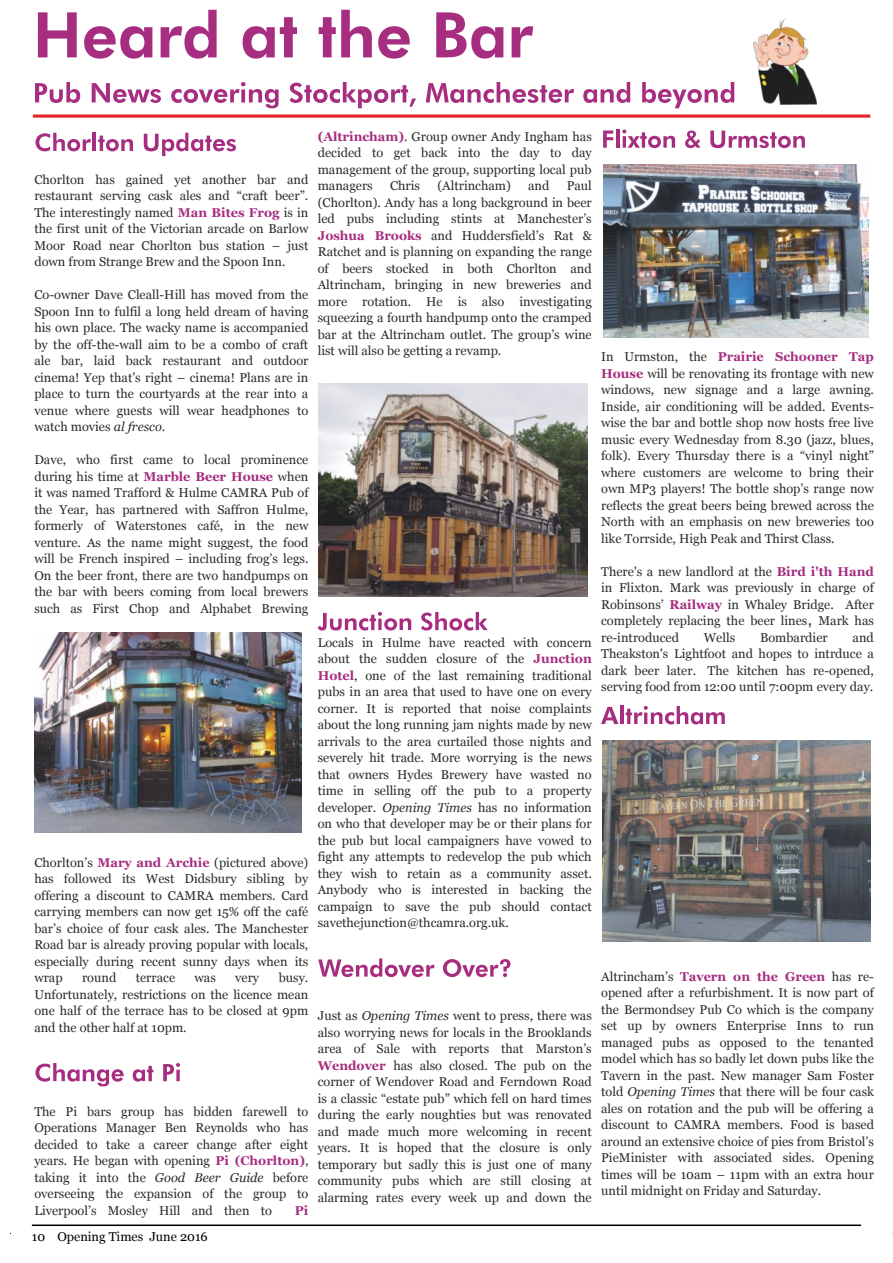
<style>
.page{position:relative;width:893px;height:1263px;background:#fff}
.page>*{position:absolute;margin:0;border:0;box-sizing:border-box;transform-origin:0 0}
.t1{font:12.75px/16.5px "Georgia";color:#2c2b2a;text-align:justify}
.t2{font:12.75px "Georgia";color:#000}
.t3{font:700 12.75px "Georgia";color:#a62d80}
.s1{font-weight:700;color:#a62d80}
.s2{font-style:italic}
.s3{font-family:"Arial";font-size:18px}
</style>
<div class="page">
<hr style="left:32px;top:1224px;width:829px;height:2px;background:#000">
<svg style="left:38px;top:12px;width:39px;height:45px"></svg>
<svg style="left:84px;top:26px;width:68px;height:33px"></svg>
<svg style="left:161px;top:10px;width:56px;height:49px"></svg>
<svg style="left:243px;top:17px;width:54px;height:42px"></svg>
<svg style="left:319px;top:10px;width:53px;height:47px"></svg>
<svg style="left:378px;top:26px;width:32px;height:33px"></svg>
<svg style="left:436px;top:12px;width:67px;height:47px"></svg>
<svg style="left:512px;top:26px;width:21px;height:31px"></svg>
<svg style="left:35px;top:82px;width:45px;height:21px"></svg>
<svg style="left:92px;top:83px;width:69px;height:20px"></svg>
<svg style="left:171px;top:82px;width:108px;height:26px"></svg>
<svg style="left:290px;top:82px;width:126px;height:26px"></svg>
<svg style="left:426px;top:82px;width:148px;height:21px"></svg>
<svg style="left:583px;top:82px;width:47px;height:21px"></svg>
<svg style="left:642px;top:82px;width:92px;height:26px"></svg>
<svg style="left:36px;top:133px;width:55px;height:18px"></svg>
<hr style="left:93px;top:133px;width:3px;height:18px;background:#a62d80">
<svg style="left:98px;top:136px;width:35px;height:15px"></svg>
<svg style="left:144px;top:133px;width:92px;height:23px"></svg>
<svg style="left:36px;top:1063px;width:88px;height:23px"></svg>
<svg style="left:133px;top:1066px;width:20px;height:16px"></svg>
<svg style="left:163px;top:1063px;width:17px;height:18px"></svg>
<svg style="left:318px;top:612px;width:93px;height:18px"></svg>
<svg style="left:421px;top:612px;width:67px;height:18px"></svg>
<svg style="left:318px;top:958px;width:116px;height:19px"></svg>
<svg style="left:443px;top:959px;width:67px;height:18px"></svg>
<svg style="left:603px;top:131px;width:10px;height:17px"></svg>
<hr style="left:616px;top:130px;width:3px;height:18px;background:#a62d80">
<svg style="left:622px;top:130px;width:53px;height:18px"></svg>
<svg style="left:685px;top:131px;width:16px;height:17px"></svg>
<svg style="left:710px;top:131px;width:95px;height:17px"></svg>
<svg style="left:601px;top:707px;width:17px;height:17px"></svg>
<hr style="left:620px;top:706px;width:3px;height:18px;background:#a62d80">
<svg style="left:625px;top:706px;width:100px;height:18px"></svg>
<svg style="left:33px;top:114px;width:837px;height:4px;background:#e95253"></svg>
<img style="left:34px;top:632px;width:267px;height:200px">
<img style="left:319px;top:383px;width:268px;height:213px">
<img style="left:603px;top:164px;width:266px;height:174px">
<img style="left:602px;top:740px;width:268px;height:202px">
<img style="left:753px;top:18px;width:64px;height:86px">
<p class="t1" style="left:34px;top:172px;width:276px">Chorlton has gained yet another bar and restaurant serving cask ales and “craft beer”.<br>The interestingly named <span class="s1">Man Bites Frog</span> is in the first unit of the Victorian arcade on Barlow Moor Road near Chorlton bus station – just down from Strange Brew and the Spoon Inn.</p>
<p class="t1" style="left:34px;top:288px;width:276px">Co-owner Dave Cleall-Hill has moved from the Spoon Inn to fulfil a long held dream of having his own place. The wacky name is accompanied by the off-the-wall aim to be a combo of craft ale bar, laid back restaurant and outdoor cinema! Yep that’s right – cinema! Plans are in place to turn the courtyards at the rear into a venue where guests will wear headphones to watch movies <span class="s2">al fresco</span>.</p>
<p class="t1" style="left:34px;top:453px;width:276px">Dave, who first came to local prominence during his time at <span class="s1">Marble Beer House</span> when it was named Trafford &amp; Hulme CAMRA Pub of the Year, has partnered with Saffron Hulme, formerly of Waterstones café, in the new venture. As the name might suggest, the food will be French inspired – including frog’s legs.<br>On the beer front, there are two handpumps on the bar with beers coming from local brewers such as First Chop and Alphabet Brewing</p>
<p class="t1" style="left:318px;top:129px;width:276px"><span class="s1">(Altrincham)</span>. Group owner Andy Ingham has decided to get back into the day to day management of the group, supporting local pub managers</p>
<p class="t1" style="left:318px;top:179px;width:276px;text-indent:249px">Paul (Chorlton). Andy has a long background in beer led pubs including stints at Manchester’s <span class="s1">Joshua Brooks</span> and Huddersfield’s Rat &amp; Ratchet and is planning on expanding the range of beers stocked in both Chorlton and Altrincham, bringing in new breweries and more rotation. He is also investigating squeezing a fourth handpump onto the cramped bar at the Altrincham outlet. The group’s wine list will also be getting a revamp.</p>
<p class="t1" style="left:390px;top:179px;width:32px">Chris</p>
<p class="t1" style="left:437px;top:179px;width:75px">(Altrincham)</p>
<p class="t1" style="left:528px;top:179px;width:23px">and</p>
<p class="t1" style="left:34px;top:855px;width:276px">Chorlton’s <span class="s1">Mary and Archie</span> (pictured above) has followed its West Didsbury sibling by offering a discount to CAMRA members. Card carrying members can now get 15% off the café bar’s choice of four cask ales. The Manchester Road bar is already proving popular with locals, especially during recent sunny days when its wrap</p>
<p class="t1" style="left:34px;top:970px;width:276px;text-indent:244px">busy.<br>Unfortunately, restrictions on the licence mean one half of the terrace has to be closed at 9pm and the other half at 10pm.</p>
<p class="t1" style="left:82px;top:970px;width:36px">round</p>
<p class="t1" style="left:136px;top:970px;width:41px">terrace</p>
<p class="t1" style="left:195px;top:970px;width:23px">was</p>
<p class="t1" style="left:235px;top:970px;width:25px">very</p>
<p class="t1" style="left:34px;top:1104px;width:276px">The Pi bars group has bidden farewell to Operations Manager Ben Reynolds who has decided to take a career change after eight years. He began with opening <span class="s1">Pi (Chorlton)</span>, taking it into the <span class="s2">Good Beer Guide</span> before overseeing the expansion of the group to Liverpool’s Mosley Hill and then to</p>
<p class="t3" style="left:295px;top:1205px;width:15px">Pi</p>
<p class="t2" style="left:32px;top:1231px;width:177px">10 Opening Times June 2016</p>
<p class="t1" style="left:318px;top:635px;width:276px">Locals in Hulme have reacted with concern about the sudden closure of the <span class="s1">Junction Hotel</span>, one of the last remaining traditional pubs in an area that used to have one on every corner. It is reported that noise complaints about the long running jam nights made by new arrivals to the area curtailed those nights and severely hit trade. More worrying is the news that owners Hydes Brewery have wasted no time in selling off the pub to a property developer. <span class="s2">Opening Times</span> has no information on who that developer may be or their plans for the pub but local campaigners have vowed to fight any attempts to redevelop the pub which they wish to retain as a community asset.<br>Anybody who is interested in backing the campaign to save the pub should contact savethejunction@thcamra.org.uk.</p>
<p class="t1" style="left:318px;top:1008px;width:276px">Just as <span class="s2">Opening Times</span> went to press, there was also worrying news for locals in the Brooklands area of Sale with reports that Marston’s <span class="s1">Wendover</span> has also closed. The pub on the corner of Wendover Road and Ferndown Road is a classic “estate pub” which fell on hard times during the early noughties but was renovated and made much more welcoming in recent years. It is hoped that the closure is only temporary but sadly this is just one of many community pubs which are still closing at alarming rates every week up and down the</p>
<p class="t1" style="left:601px;top:349px;width:274px">In Urmston, the <span class="s1">Prairie Schooner Tap House</span> will be renovating its frontage with new windows, new signage and a large awning.<br>Inside, air conditioning will be added. Events&shy;wise the bar and bottle shop now hosts free live music every Wednesday from 8.30 (jazz, blues, folk). Every Thursday there is a “vinyl night” where customers are welcome to bring their own MP3 players! The bottle shop’s range now reflects the great beers being brewed across the North with an emphasis on new breweries too like Torrside, High Peak and Thirst Class.</p>
<p class="t1" style="left:601px;top:564px;width:274px">There's a new landlord at the <span class="s1">Bird i'th Hand </span>in Flixton. Mark was previously in charge of Robinsons’ <span class="s1">Railway</span> in Whaley Bridge. After completely replacing the beer lines<span class="s3">,</span> Mark has re-introduced</p>
<p class="t1" style="left:601px;top:630px;width:274px;text-indent:251px">and Theakston's Lightfoot and hopes to intrduce a dark beer later. The kitchen has re-opened, serving food from 12:00 until 7:00pm every day.</p>
<p class="t1" style="left:704px;top:630px;width:33px">Wells</p>
<p class="t1" style="left:760px;top:630px;width:69px">Bombardier</p>
<p class="t1" style="left:601px;top:969px;width:274px">Altrincham’s <span class="s1">Tavern on the Green</span> has re&shy;opened after a refurbishment. It is now part of the Bermondsey Pub Co which is the company set up by owners Enterprise Inns to run managed pubs as opposed to the tenanted model which has so badly let down pubs like the Tavern in the past. New manager Sam Foster told <span class="s2">Opening Times</span> that there will be four cask ales on rotation and the pub will be offering a discount to CAMRA members. Food is based around an extensive choice of pies from Bristol’s PieMinister with associated sides. Opening times will be 10am – 11pm with an extra hour until midnight on Friday and Saturday.</p>
</div>
